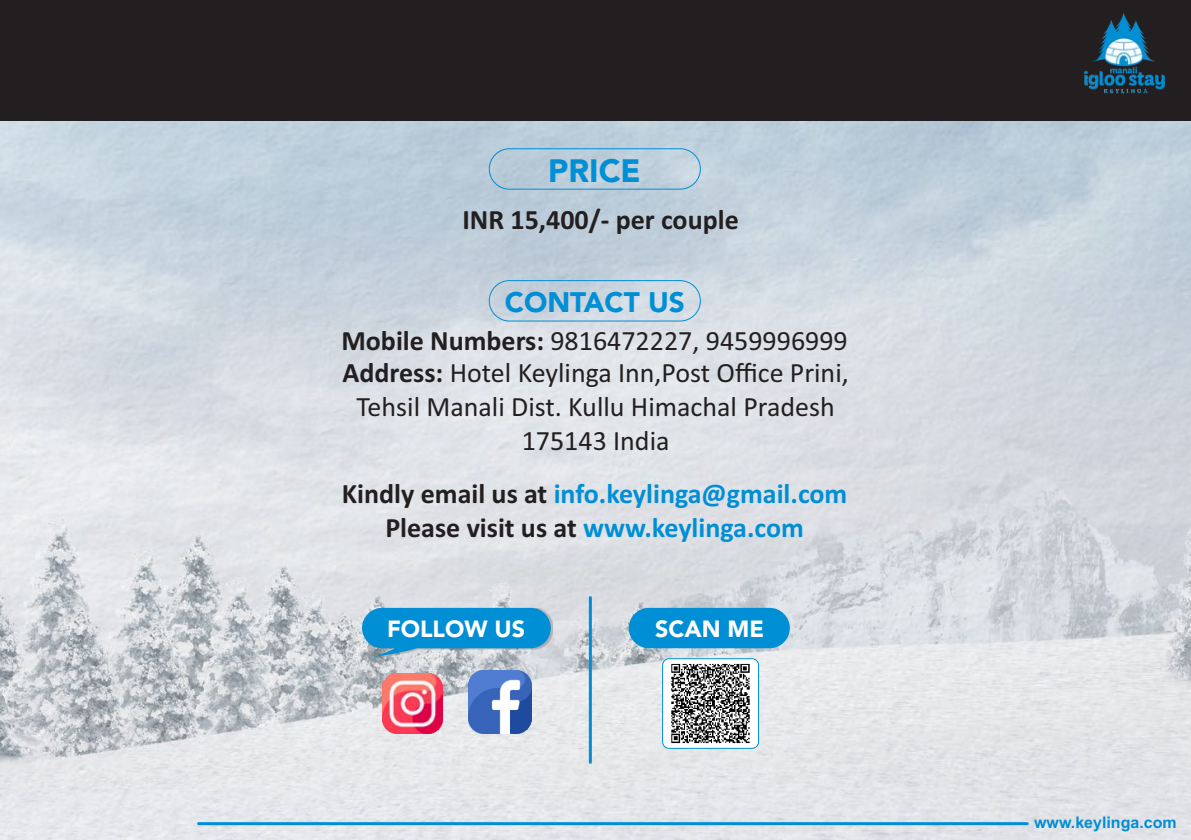
<style>
.page{position:relative;width:1191px;height:840px;background:#fff}
.page>*{position:absolute;margin:0;border:0;box-sizing:border-box;transform-origin:0 0}
.t1{font:900 32px "Avenir";color:#008fd5}
.t2{font:28px/31.6px "Calibri";color:#231f20}
.t3{font:700 28px/34.2px "Calibri";color:#008fd5;text-align:center}
.t4{font:700 28px "Calibri";color:#231f20}
.t5{font:900 28px "Avenir";color:#008fd5}
.t6{font:900 23.2px "Avenir";color:#fff}
.t7{font:700 16px "Arial";color:#008fd5}
.s1{font-weight:700}
.s2{color:#231f20}
</style>
<div class="page">
<img style="left:0;top:121px;width:1190px;height:718px">
<hr style="left:199px;top:821px;width:828px;height:3px;background:#008fd5">
<div style="left:0;top:0;width:1190px;height:121px;background:#231f20"></div>
<img style="left:1083px;top:13px;width:82px;height:81px">
<div style="left:363px;top:608px;width:190px;height:50px;background:#231f20;opacity:.22"></div>
<svg style="left:362px;top:607px;width:189px;height:49px;background:#289bd3"></svg>
<img style="left:469px;top:670px;width:63px;height:63px">
<img style="left:382px;top:672px;width:60px;height:60px">
<hr style="left:589px;top:597px;width:3px;height:165px;background:#008fd5">
<div style="left:628px;top:607px;width:162px;height:41px;background:#008fd5;border-radius:20px"></div>
<img style="left:662px;top:658px;width:96px;height:90px;border-radius:7px">
<div style="left:662px;top:657px;width:97px;height:91px;border:1px solid #008fd5;border-radius:7px"></div>
<div style="left:489px;top:280px;width:212px;height:41px;border:1px solid #008fd5;border-radius:20px"></div>
<div style="left:489px;top:148px;width:212px;height:41px;border:1px solid #008fd5;border-radius:20px"></div>
<p class="t1" style="left:548px;top:149px;width:94px">PRICE</p>
<p class="t4" style="left:462px;top:208px;width:278px">INR 15,400/- per couple</p>
<p class="t5" style="left:505px;top:283px;width:181px">CONTACT US</p>
<p class="t2" style="left:341px;top:327px;width:509px"><span class="s1">Mobile Numbers:</span> 9816472227, 9459996999<br><span class="s1">Address:</span> Hotel Keylinga Inn,Post Office Prini,</p>
<p class="t2" style="left:356px;top:392px;width:480px;line-height:34.2px;text-align:center">Tehsil Manali Dist. Kullu Himachal Pradesh<br>175143 India</p>
<p class="t3" style="left:342px;top:478px;width:507px"><span class="s2">Kindly email us at</span> info.keylinga@gmail.com<br><span class="s2">Please visit us at</span> www.keylinga.com</p>
<p class="t6" style="left:387px;top:613px;width:139px">FOLLOW US</p>
<p class="t6" style="left:628px;top:613px;width:139px">FOLLOW US</p>
<p class="t6" style="left:655px;top:613px;width:110px">SCAN ME</p>
<p class="t7" style="left:1034px;top:816px;width:144px">www.keylinga.com</p>
</div>
